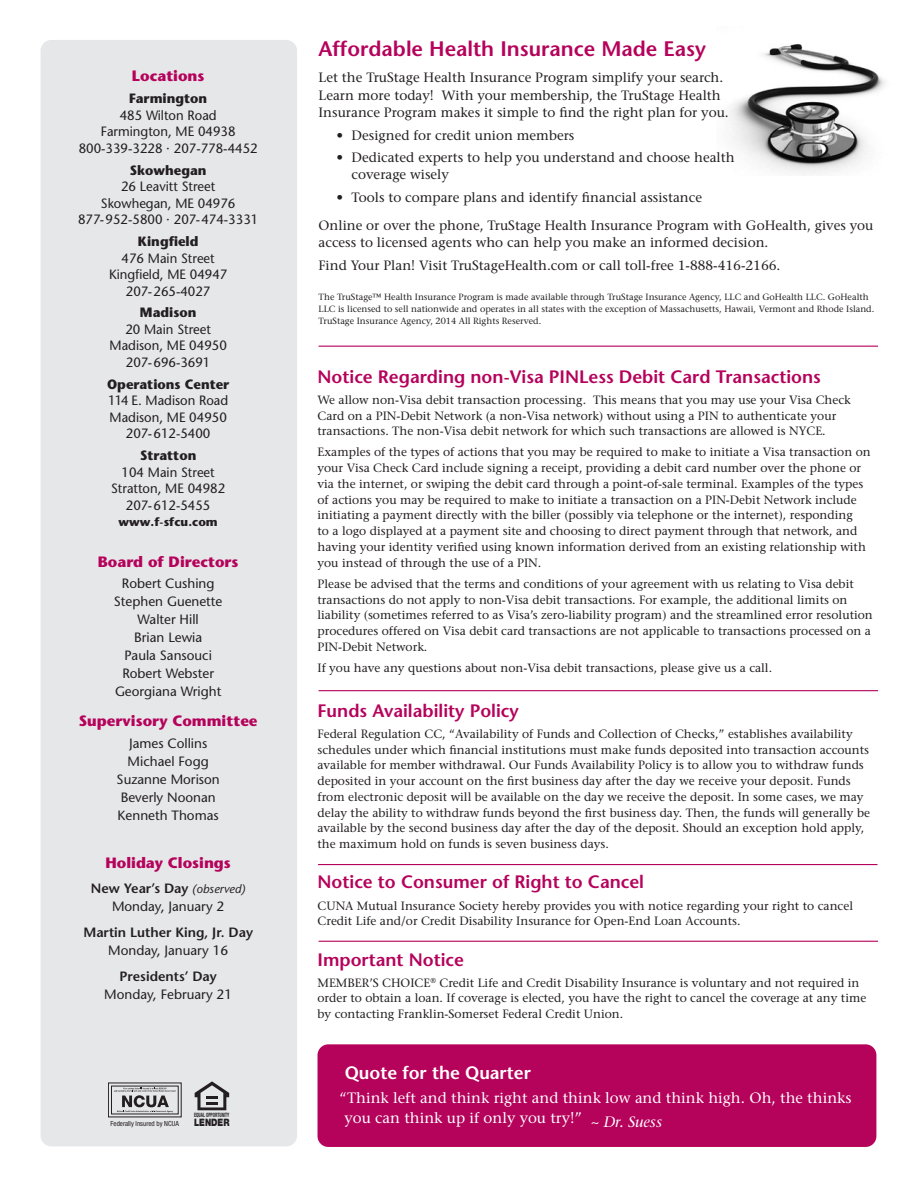
<style>
.page{position:relative;width:918px;height:1188px;background:#fff}
.page>*{position:absolute;margin:0;border:0;box-sizing:border-box;transform-origin:0 0}
.FS_Heads{font:600 21px "Stone Sans Std";color:#b5025b}
.FS_Heads-2{font:600 18px "Stone Sans Std";color:#b5025b}
.FranklinSom_Headline{font:600 18px "Stone Sans Std";color:#fff}
.FS_Bodycopy_copy{font:500 15px/19.5px "Stone Serif Std";color:#fff}
.FS_Heads-3{font:700 15px "Stone Sans Std";color:#b5025b}
.FS_Heads-4{font:500 13.5px/17.2px "Stone Serif Std";color:#231f20}
.locations{font:500 13.5px/16.5px "Stone Sans Std";color:#231f20;text-align:center}
.FS_Heads-5{font:500 13.5px/18px "Stone Sans Std";color:#231f20;text-align:center}
.Location_Head{font:500 13.5px/18px "Stone Sans Std";color:#231f20;text-align:center}
.Location_Head-2{font:600 13.5px/18px "Stone Sans Std";color:#231f20;text-align:center}
.t1{font:500 12px/15.8px "Stone Serif Std";color:#231f20}
.locations-2{font:700 12px "Stone Sans Std";color:#231f20}
.t2{font:900 10.2px "Helvetica Neue LT Std";color:#231f20;scale:.8 1}
.t3{font:500 9px/12px "Stone Serif Std";color:#231f20}
.t4{font:condensed 7.05px "Helvetica Neue LT Std";color:#231f20}
.t5{font:700 condensed 5.85px "Helvetica Neue LT Std";color:#231f20;scale:.71 1}
.s1{font-weight:700}
.s2{font-weight:600}
.s3{font-style:italic;font-size:12px}
.s4{font-weight:500}
.s5{font-style:italic}
</style>
<div class="page">
<img style="left:729px;top:44px;width:156px;height:130px">
<div style="left:41px;top:40px;width:256px;height:1106px;background:#e6e7e9;border-radius:11px"></div>
<div style="left:111px;top:1086px;width:68px;height:28px;border:1px solid #231f20"></div>
<svg style="left:114px;top:1087px;width:62px;height:26px"></svg>
<svg style="left:195px;top:1081px;width:34px;height:29px"></svg>
<hr style="left:319px;top:346px;width:559px;height:1px;background:#b5025b">
<div style="left:318px;top:1044px;width:558px;height:103px;background:#b5025b;border-radius:11px"></div>
<hr style="left:319px;top:690px;width:559px;height:1px;background:#b5025b">
<hr style="left:318px;top:864px;width:559px;height:1px;background:#b5025b">
<hr style="left:319px;top:941px;width:559px;height:1px;background:#b5025b">
<p class="FS_Heads-3" style="left:132px;top:67px;width:74px">Locations</p>
<p class="locations" style="left:79px;top:90px;width:181px"><span class="s1">Farmington<br></span>485 Wilton Road<br>Farmington, ME 04938<br>800-339-3228 · 207-778-4452</p>
<p class="locations" style="left:78px;top:162px;width:182px"><span class="s1">Skowhegan<br></span>26 Leavitt Street<br>Skowhegan, ME 04976<br>877-952-5800 · 207-474-3331</p>
<p class="locations" style="left:109px;top:233px;width:120px"><span class="s1">Kingfield<br></span>476 Main Street<br>Kingfield, ME 04947<br>207-265-4027</p>
<p class="locations" style="left:110px;top:305px;width:119px"><span class="s1">Madison<br></span>20 Main Street<br>Madison, ME 04950<br>207-696-3691</p>
<p class="locations" style="left:107px;top:376px;width:124px"><span class="s1">Operations Center<br></span>114 E. Madison Road<br>Madison, ME 04950<br>207-612-5400</p>
<p class="locations" style="left:111px;top:447px;width:116px"><span class="s1">Stratton<br></span>104 Main Street<br>Stratton, ME 04982<br>207-612-5455</p>
<p class="locations-2" style="left:119px;top:515px;width:101px">www.f-sfcu.com</p>
<p class="FS_Heads-3" style="left:98px;top:553px;width:142px">Board of Directors</p>
<p class="FS_Heads-5" style="left:114px;top:575px;width:110px">Robert Cushing<br>Stephen Guenette<br>Walter Hill<br>Brian Lewia<br>Paula Sansouci<br>Robert Webster<br>Georgiana Wright</p>
<p class="FS_Heads-3" style="left:79px;top:712px;width:180px">Supervisory Committee</p>
<p class="FS_Heads-5" style="left:117px;top:734px;width:105px">James Collins<br>Michael Fogg<br>Suzanne Morison<br>Beverly Noonan<br>Kenneth Thomas</p>
<p class="FS_Heads-3" style="left:106px;top:854px;width:127px">Holiday Closings</p>
<p class="Location_Head" style="left:91px;top:879px;width:156px"><span class="s2">New Year’s Day</span> <span class="s3">(observed)<br></span>Monday, January 2</p>
<p class="Location_Head-2" style="left:83px;top:923px;width:171px">Martin Luther King, Jr. Day<br><span class="s4">Monday, January 16</span></p>
<p class="Location_Head" style="left:104px;top:967px;width:129px"><span class="s2">Presidents’ Day<br></span>Monday, February 21</p>
<p class="t4" style="left:111px;top:1119px;width:70px">Federally Insured by NCUA</p>
<p class="t5" style="left:194px;top:1112px;width:51px">EQUAL OPPORTUNITY</p>
<p class="t2" style="left:194px;top:1116px;width:46px">LENDER</p>
<p class="FS_Heads" style="left:319px;top:37px;width:389px">Affordable Health Insurance Made Easy</p>
<p class="FS_Heads-4" style="left:319px;top:69px;width:412px">Let the TruStage Health Insurance Program simplify your search.<br>Learn more today! With your membership, the TruStage Health<br>Insurance Program makes it simple to find the right plan for you.</p>
<p class="FS_Heads-4" style="left:337px;top:126px;width:239px">• Designed for credit union members</p>
<p class="FS_Heads-4" style="left:352px;top:149px;width:385px;text-indent:-15px">• Dedicated experts to help you understand and choose health coverage wisely</p>
<p class="FS_Heads-4" style="left:337px;top:189px;width:367px">• Tools to compare plans and identify financial assistance</p>
<p class="FS_Heads-4" style="left:319px;top:217px;width:556px">Online or over the phone, TruStage Health Insurance Program with GoHealth, gives you access to licensed agents who can help you make an informed decision.</p>
<p class="FS_Heads-4" style="left:319px;top:257px;width:463px">Find Your Plan! Visit TruStageHealth.com or call toll-free 1-888-416-2166.</p>
<p class="t3" style="left:319px;top:290px;width:557px">The TruStage™ Health Insurance Program is made available through TruStage Insurance Agency, LLC and GoHealth LLC. GoHealth<br>LLC is licensed to sell nationwide and operates in all states with the exception of Massachusetts, Hawaii, Vermont and Rhode Island.<br>TruStage Insurance Agency, 2014 All Rights Reserved.</p>
<p class="FS_Heads-2" style="left:318px;top:366px;width:505px">Notice Regarding non-Visa PINLess Debit Card Transactions</p>
<p class="t1" style="left:318px;top:392px;width:535px">We allow non-Visa debit transaction processing. This means that you may use your Visa Check<br>Card on a PIN-Debit Network (a non-Visa network) without using a PIN to authenticate your transactions. The non-Visa debit network for which such transactions are allowed is NYCE.</p>
<p class="t1" style="left:318px;top:444px;width:555px">Examples of the types of actions that you may be required to make to initiate a Visa transaction on your Visa Check Card include signing a receipt, providing a debit card number over the phone or via the internet, or swiping the debit card through a point-of-sale terminal. Examples of the types of actions you may be required to make to initiate a transaction on a PIN-Debit Network include initiating a payment directly with the biller (possibly via telephone or the internet), responding<br>to a logo displayed at a payment site and choosing to direct payment through that network, and having your identity verified using known information derived from an existing relationship with you instead of through the use of a PIN.</p>
<p class="t1" style="left:318px;top:576px;width:557px">Please be advised that the terms and conditions of your agreement with us relating to Visa debit transactions do not apply to non-Visa debit transactions. For example, the additional limits on liability (sometimes referred to as Visa’s zero-liability program) and the streamlined error resolution procedures offered on Visa debit card transactions are not applicable to transactions processed on a PIN-Debit Network.</p>
<p class="t1" style="left:318px;top:660px;width:456px">If you have any questions about non-Visa debit transactions, please give us a call.</p>
<p class="FS_Heads-2" style="left:318px;top:700px;width:203px">Funds Availability Policy</p>
<p class="t1" style="left:318px;top:726px;width:554px">Federal Regulation CC, “Availability of Funds and Collection of Checks,” establishes availability schedules under which financial institutions must make funds deposited into transaction accounts available for member withdrawal. Our Funds Availability Policy is to allow you to withdraw funds deposited in your account on the first business day after the day we receive your deposit. Funds from electronic deposit will be available on the day we receive the deposit. In some cases, we may delay the ability to withdraw funds beyond the first business day. Then, the funds will generally be available by the second business day after the day of the deposit. Should an exception hold apply, the maximum hold on funds is seven business days.</p>
<p class="FS_Heads-2" style="left:318px;top:871px;width:328px">Notice to Consumer of Right to Cancel</p>
<p class="t1" style="left:318px;top:898px;width:537px">CUNA Mutual Insurance Society hereby provides you with notice regarding your right to cancel<br>Credit Life and/or Credit Disability Insurance for Open-End Loan Accounts.</p>
<p class="FS_Heads-2" style="left:318px;top:948px;width:148px">Important Notice</p>
<p class="t1" style="left:318px;top:975px;width:550px">MEMBER’S CHOICE<sup>®</sup> Credit Life and Credit Disability Insurance is voluntary and not required in order to obtain a loan. If coverage is elected, you have the right to cancel the coverage at any time by contacting Franklin-Somerset Federal Credit Union.</p>
<p class="FranklinSom_Headline" style="left:345px;top:1062px;width:188px">Quote for the Quarter</p>
<p class="FS_Bodycopy_copy" style="left:345px;top:1088px;width:509px;text-indent:-5px">“Think left and think right and think low and think high. Oh, the thinks you can think up if only you try!” <span class="s5">~ Dr. Suess</span></p>
</div>
